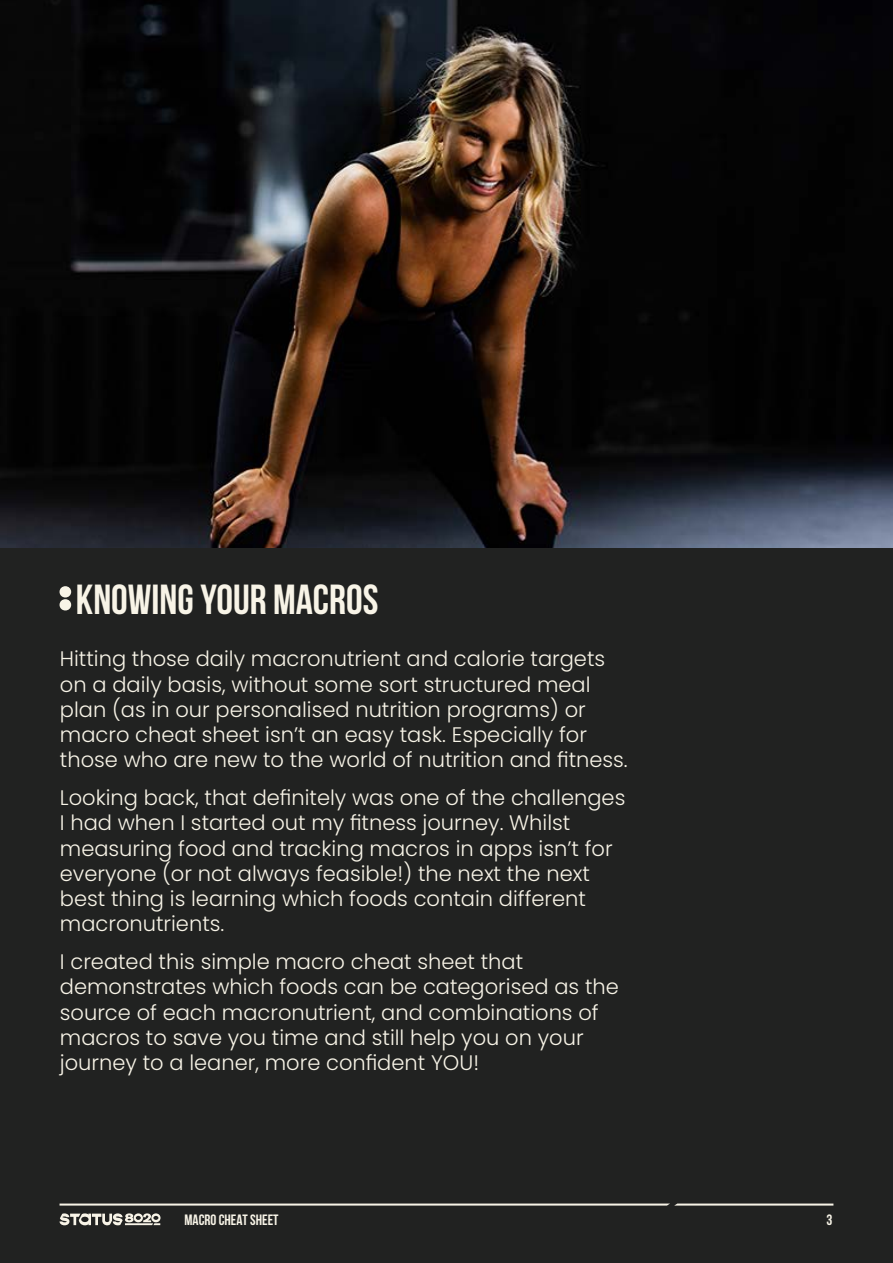
<style>
.page{position:relative;width:893px;height:1263px;background:#212221}
.page>*{position:absolute;margin:0;border:0;box-sizing:border-box;transform-origin:0 0}
.t1{font:700 42px "Bebas Neue";color:#f8f4e7}
.t2{font:300 21px/25.2px "Poppins";color:#f8f4e7}
.t3{font:700 15px "Bebas Neue";color:#f8f4e7}
</style>
<div class="page">
<div style="left:60px;top:586px;width:11px;height:11px;background:#f8f4e7;border-radius:50%"></div>
<div style="left:60px;top:599px;width:11px;height:11px;background:#f8f4e7;border-radius:50%"></div>
<img style="left:0;top:0;width:893px;height:547px">
<svg style="left:60px;top:1203px;width:773px;height:2px;background:#bbb8ae"></svg>
<svg style="left:60px;top:1213px;width:101px;height:12px"></svg>
<h1 class="t1" style="left:76px;top:576px;width:304px">KNOWING YOUR MACROS</h1>
<p class="t2" style="left:60px;top:647px;width:569px">Hitting those daily macronutrient and calorie targets on a daily basis, without some sort structured meal plan (as in our personalised nutrition programs) or macro cheat sheet isn’t an easy task. Especially for those who are new to the world of nutrition and fitness.</p>
<p class="t2" style="left:60px;top:785px;width:567px">Looking back, that definitely was one of the challenges I had when I started out my fitness journey. Whilst measuring food and tracking macros in apps isn’t for everyone (or not always feasible!) the next the next best thing is learning which foods contain different macronutrients.</p>
<p class="t2" style="left:60px;top:949px;width:560px">I created this simple macro cheat sheet that demonstrates which foods can be categorised as the source of each macronutrient, and combinations of macros to save you time and still help you on your journey to a leaner, more confident YOU!</p>
<p class="t3" style="left:184px;top:1211px;width:96px">MACRO CHEAT SHEET</p>
<p class="t3" style="left:826px;top:1211px;width:7px">3</p>
</div>
